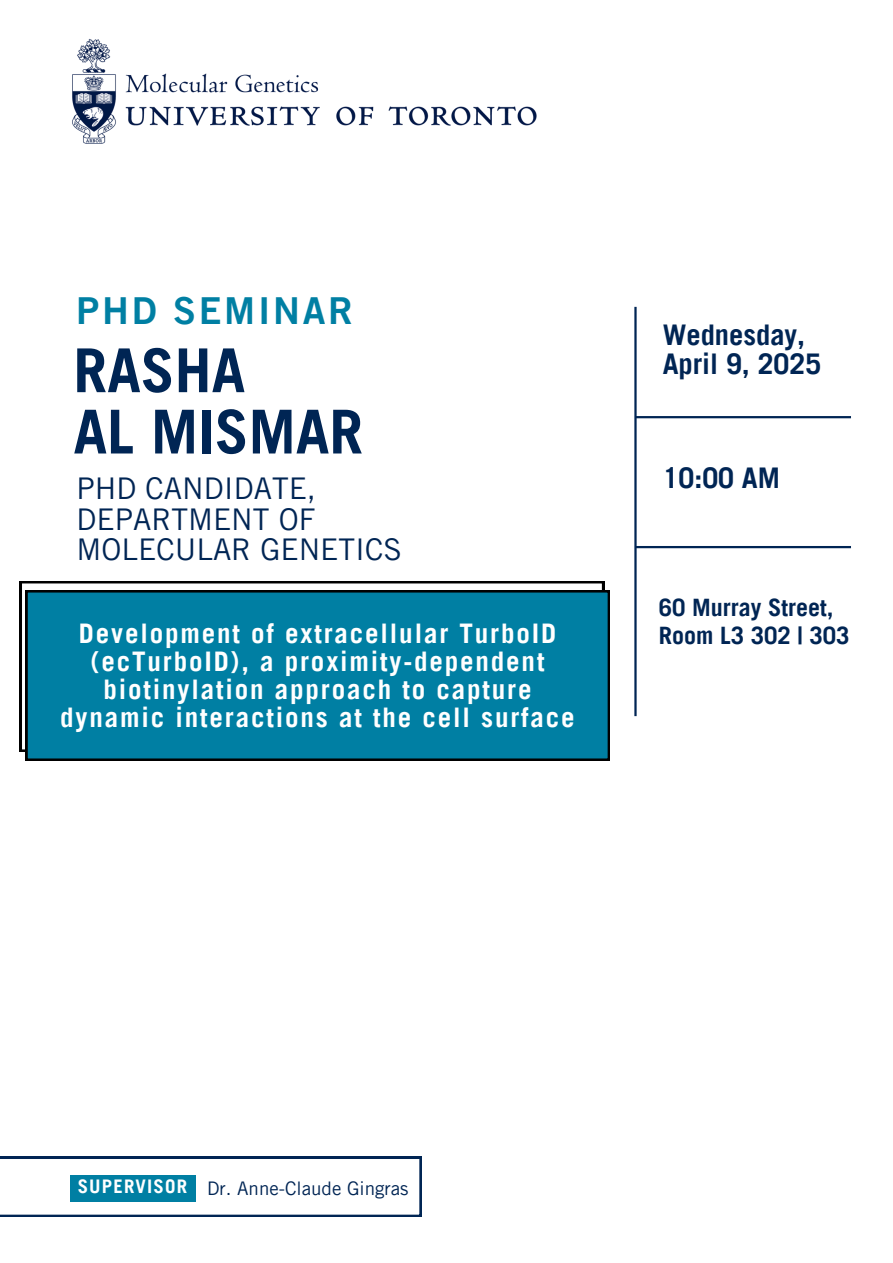
<style>
.page{position:relative;width:893px;height:1263px;background:#fff}
.page>*{position:absolute;margin:0;border:0;box-sizing:border-box;transform-origin:0 0}
.t1{font:700 60.6px/61.3px "Trade Gothic LT Pro";color:#002554}
.t2{font:37.2px "Trade Gothic LT Pro Bd 2";letter-spacing:.075em;color:#007fa3}
.t3{font:29.92px/30.4px "Trade Gothic LT Pro";color:#002554}
.t4{font:700 28.5px/28.7px "Trade Gothic LT Pro";color:#002554}
.t5{font:700 27px/28.1px "Trade Gothic LT Pro";letter-spacing:.07em;color:#fff;text-align:center}
.t6{font:700 24px/28.7px "Trade Gothic LT Pro";color:#002554}
.t7{font:18.75px "Trade Gothic LT Pro";color:#002554}
.t8{font:700 18.75px "Trade Gothic LT Pro";letter-spacing:.06em;color:#fff}
</style>
<div class="page">
<svg style="left:20px;top:581px;width:584px;height:171px"></svg>
<hr style="left:634px;top:307px;width:2px;height:409px;background:#002554">
<hr style="left:635px;top:416px;width:216px;height:2px;background:#002554">
<hr style="left:635px;top:546px;width:216px;height:2px;background:#002554">
<div style="left:26px;top:590px;width:584px;height:171px;background:#007fa3"></div>
<svg style="left:0;top:1157px;width:421px;height:60px"></svg>
<img style="left:72px;top:38px;width:465px;height:106px">
<div style="left:199px;top:1178px;width:217px;height:26px;background:#fff"></div>
<div style="left:70px;top:1176px;width:126px;height:26px;background:#007fa3"></div>
<p class="t2" style="left:77px;top:297px;width:278px">PHD SEMINAR</p>
<p class="t1" style="left:73px;top:348px;width:291px">RASHA<br>AL MISMAR</p>
<h3 class="t3" style="left:77px;top:477px;width:327px">PHD CANDIDATE,<br>DEPARTMENT OF<br>MOLECULAR GENETICS</h3>
<h2 class="t5" style="left:60px;top:623px;width:516px">Development of extracellular TurboID (ecTurboID), a proximity-dependent biotinylation approach to capture dynamic interactions at the cell surface</h2>
<h5 class="t4" style="left:662px;top:325px;width:160px">Wednesday,<br>April 9, 2025</h5>
<p class="t4" style="left:662px;top:467px;width:119px">10:00 AM</p>
<h1 class="t6" style="left:659px;top:596px;width:192px">60 Murray Street,<br>Room L3 302 | 303</h1>
<p class="t8" style="left:78px;top:1179px;width:111px">SUPERVISOR</p>
<h4 class="t7" style="left:207px;top:1181px;width:203px">Dr. Anne-Claude Gingras</h4>
</div>
